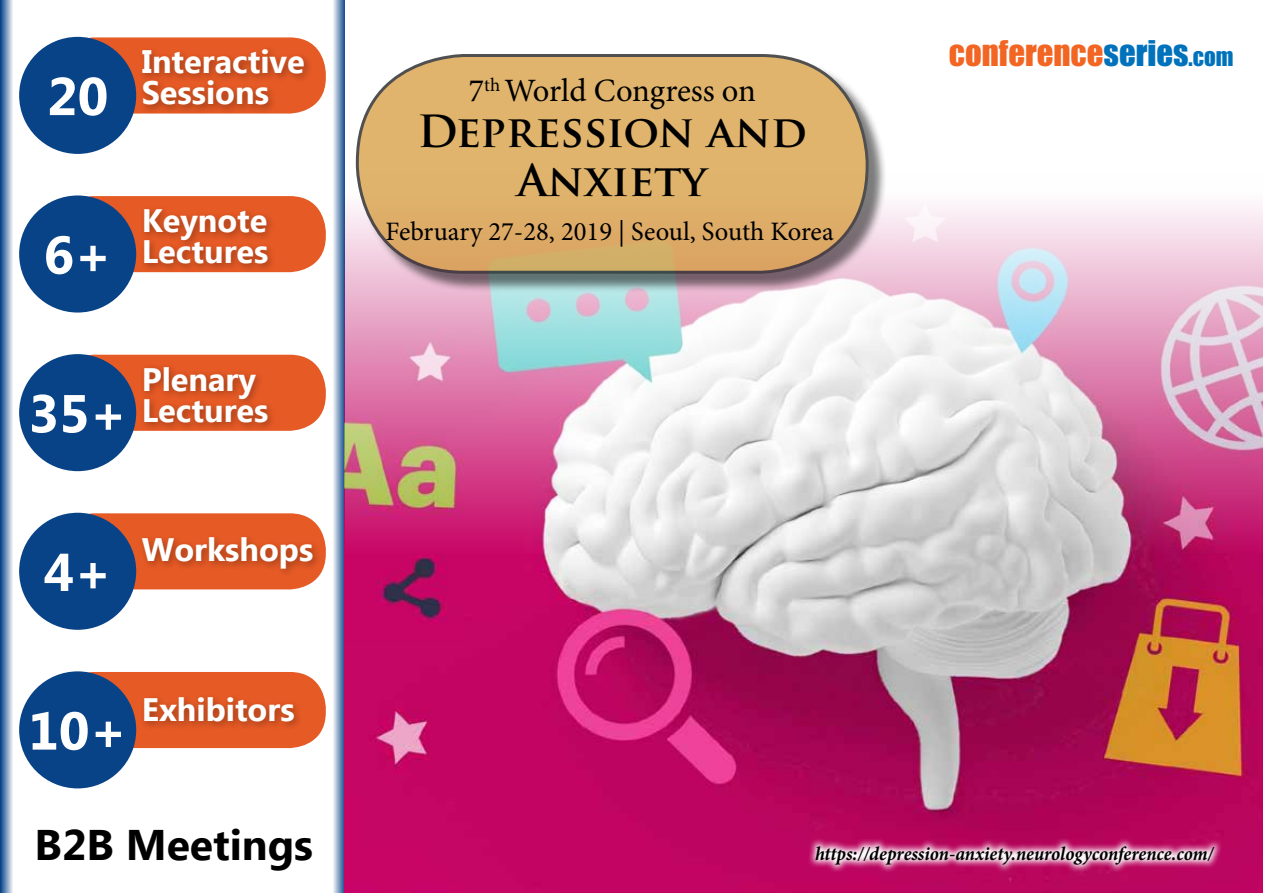
<style>
.page{position:relative;width:1263px;height:893px;background:#fff}
.page>*{position:absolute;margin:0;border:0;box-sizing:border-box;transform-origin:0 0}
.t1{font:700 53.25px "Ebrima";color:#fff}
.t2{font:700 43.2px/48.9px "Trajan Pro";color:#000;text-align:center}
.t3{font:700 42.75px "Ebrima";color:#000}
.t4{font:32.7px "Impact";color:#f26522}
.t5{font:32.55px "Minion Pro";letter-spacing:-.005em;color:#000}
.t6{font:700 32.4px/30.9px "Ebrima";color:#fff}
.t7{font:26.55px "Minion Pro";color:#000}
.t8{font:italic 700 19.5px "Minion Pro";letter-spacing:-.005em;color:#000;scale:.95 1}
.s1{color:#0072bc}
.s2{font-size:22.95px;color:#0072bc}
</style>
<div class="page">
<svg style="left:0;top:0;width:13px;height:893px;background:#7a99be"></svg>
<svg style="left:333px;top:0;width:12px;height:893px;background:#8da8c8"></svg>
<div style="left:58px;top:37px;width:268px;height:77px;background:#e65a25;border-radius:36px"></div>
<div style="left:19px;top:37px;width:117px;height:117px;background:#084388;border-radius:50%"></div>
<div style="left:138px;top:45px;width:176px;height:70px;background:#000;opacity:.3"></div>
<div style="left:58px;top:196px;width:268px;height:76px;background:#e65a25;border-radius:36px"></div>
<div style="left:19px;top:195px;width:117px;height:118px;background:#084388;border-radius:50%"></div>
<div style="left:140px;top:205px;width:137px;height:68px;background:#000;opacity:.3"></div>
<div style="left:58px;top:355px;width:268px;height:76px;background:#e65a25;border-radius:36px"></div>
<div style="left:19px;top:354px;width:117px;height:117px;background:#084388;border-radius:50%"></div>
<div style="left:140px;top:362px;width:137px;height:70px;background:#000;opacity:.3"></div>
<div style="left:58px;top:513px;width:268px;height:76px;background:#e65a25;border-radius:36px"></div>
<div style="left:19px;top:513px;width:117px;height:117px;background:#084388;border-radius:50%"></div>
<div style="left:138px;top:533px;width:184px;height:45px;background:#000;opacity:.3"></div>
<div style="left:58px;top:672px;width:268px;height:76px;background:#e65a25;border-radius:36px"></div>
<div style="left:19px;top:671px;width:117px;height:117px;background:#084388;border-radius:50%"></div>
<div style="left:140px;top:693px;width:164px;height:38px;background:#000;opacity:.3"></div>
<img style="left:345px;top:205px;width:918px;height:688px">
<svg style="left:807px;top:837px;width:416px;height:36px;background:#d15f97"></svg>
<div style="left:358px;top:56px;width:529px;height:236px;background:#000;opacity:.75"></div>
<div style="left:357px;top:56px;width:510px;height:216px;background:linear-gradient(to right,#deb16a,#deb16a);border-radius:107px"></div>
<div style="left:356px;top:54px;width:513px;height:220px;border:3px solid #000;border-radius:107px"></div>
<h1 class="t1" style="left:47px;top:57px;width:63px">20</h1>
<p class="t6" style="left:142px;top:48px;width:165px">Interactive<br>Sessions</p>
<h1 class="t1" style="left:44px;top:215px;width:70px">6+</h1>
<p class="t6" style="left:142px;top:207px;width:128px">Keynote<br>Lectures</p>
<h1 class="t1" style="left:28px;top:374px;width:100px">35+</h1>
<p class="t6" style="left:142px;top:365px;width:128px">Plenary<br>Lectures</p>
<h1 class="t1" style="left:44px;top:532px;width:70px">4+</h1>
<p class="t6" style="left:142px;top:536px;width:173px">Workshops</p>
<h1 class="t1" style="left:28px;top:691px;width:100px">10+</h1>
<p class="t6" style="left:142px;top:696px;width:154px">Exhibitors</p>
<h3 class="t3" style="left:35px;top:813px;width:280px">B2B Meetings</h3>
<p class="t5" style="left:468px;top:69px;width:289px">7<sup>th</sup> World Congress on</p>
<h2 class="t2" style="left:417px;top:107px;width:391px">Depression and<br>Anxiety</h2>
<p class="t7" style="left:386px;top:214px;width:450px">February 27-28, 2019 | Seoul, South Korea</p>
<p class="t4" style="left:949px;top:28px;width:286px">CONFERENCE<span class="s1">SERIES</span><span class="s2">.COM</span></p>
<p class="t8" style="left:815px;top:839px;width:421px">https://depression-anxiety.neurologyconference.com/</p>
</div>
